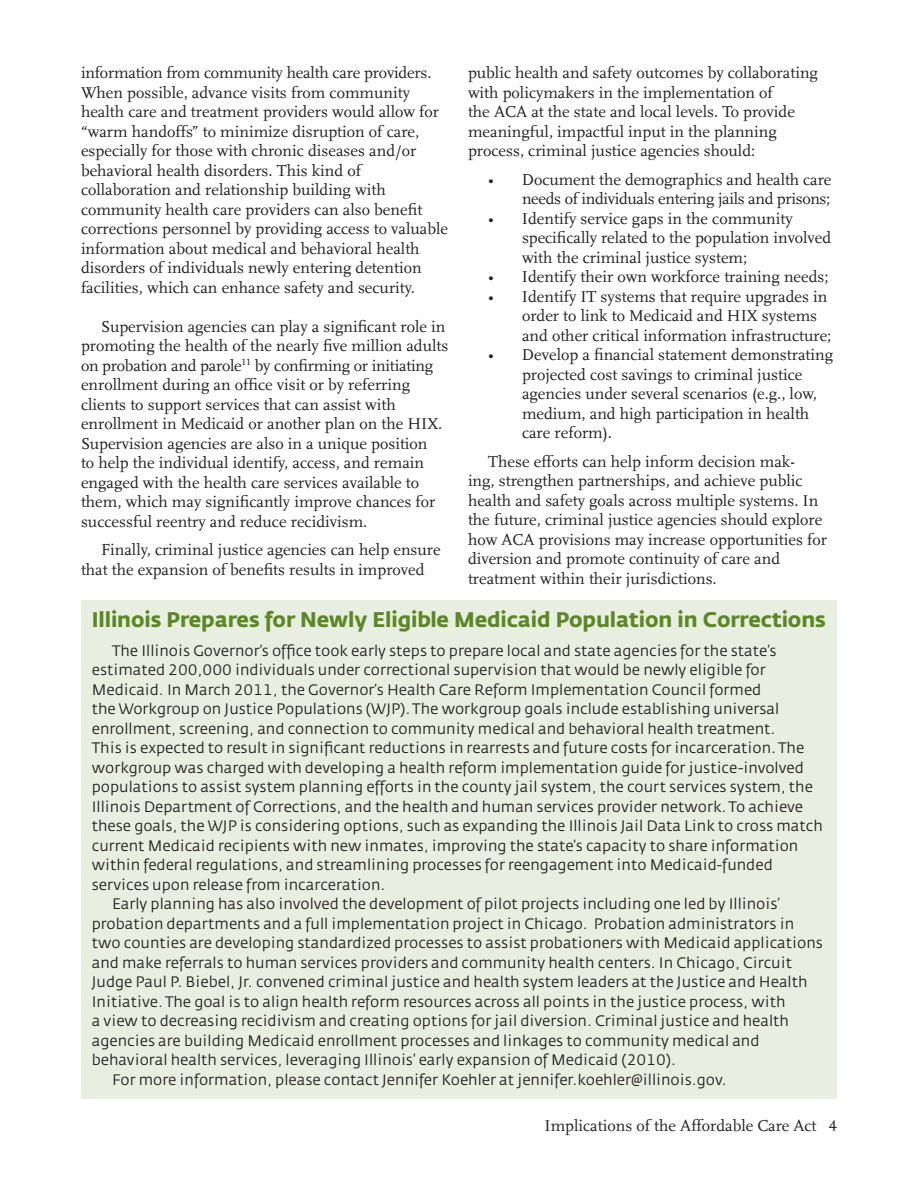
<style>
.page{position:relative;width:918px;height:1188px;background:#fff}
.page>*{position:absolute;margin:0;border:0;box-sizing:border-box;transform-origin:0 0}
.Paragraph_Style_7{font:21px "Fedra Sans Bold TF";letter-spacing:-.005em;color:#5c8727}
.body_text{font:16.5px/19.5px "Scala LF";color:#231f20}
.body_text-2{font:16.5px/19.5px "Scala LF";letter-spacing:-.02em;color:#231f20;text-align:right}
.sidebar_text{font:15px/19.5px "Fedra Sans Book TF";color:#231f20}
</style>
<div class="page">
<div style="left:81px;top:600px;width:756px;height:499px;background:#e9efe0"></div>
<p class="body_text" style="left:81px;top:63px;width:369px">information from community health care providers.<br>When possible, advance visits from community health care and treatment providers would allow for “warm handoffs” to minimize disruption of care, especially for those with chronic diseases and/or behavioral health disorders. This kind of collaboration and relationship building with community health care providers can also benefit corrections personnel by providing access to valuable information about medical and behavioral health disorders of individuals newly entering detention facilities, which can enhance safety and security.</p>
<p class="body_text" style="left:81px;top:316px;width:369px;text-indent:20px">Supervision agencies can play a significant role in promoting the health of the nearly five million adults on probation and parole<sup>11</sup> by confirming or initiating enrollment during an office visit or by referring clients to support services that can assist with enrollment in Medicaid or another plan on the HIX.<br>Supervision agencies are also in a unique position<br>to help the individual identify, access, and remain engaged with the health care services available to them, which may significantly improve chances for successful reentry and reduce recidivism.</p>
<p class="body_text" style="left:81px;top:540px;width:361px;text-indent:20px">Finally, criminal justice agencies can help ensure that the expansion of benefits results in improved</p>
<p class="body_text" style="left:468px;top:63px;width:351px">public health and safety outcomes by collaborating with policymakers in the implementation of<br>the ACA at the state and local levels. To provide meaningful, impactful input in the planning process, criminal justice agencies should:</p>
<p class="body_text-2" style="left:488px;top:169px;width:345px">• Document the demographics and health care needs of individuals entering jails and prisons;</p>
<p class="body_text" style="left:522px;top:208px;width:311px;text-indent:-34px">• Identify service gaps in the community specifically related to the population involved with the criminal justice system;</p>
<p class="body_text" style="left:488px;top:267px;width:342px">• Identify their own workforce training needs;</p>
<p class="body_text" style="left:522px;top:286px;width:311px;text-indent:-34px">• Identify IT systems that require upgrades in order to link to Medicaid and HIX systems and other critical information infrastructure;</p>
<p class="body_text" style="left:522px;top:345px;width:313px;text-indent:-34px">• Develop a financial statement demonstrating projected cost savings to criminal justice agencies under several scenarios (e.g., low, medium, and high participation in health care reform).</p>
<p class="body_text" style="left:468px;top:451px;width:361px;text-indent:20px">These efforts can help inform decision mak-<br>ing, strengthen partnerships, and achieve public health and safety goals across multiple systems. In the future, criminal justice agencies should explore how ACA provisions may increase opportunities for diversion and promote continuity of care and treatment within their jurisdictions.</p>
<p class="Paragraph_Style_7" style="left:92px;top:607px;width:736px">Illinois Prepares for Newly Eligible Medicaid Population in Corrections</p>
<p class="sidebar_text" style="left:92px;top:641px;width:733px;text-indent:20px">The Illinois Governor’s office took early steps to prepare local and state agencies for the state’s estimated 200,000 individuals under correctional supervision that would be newly eligible for Medicaid. In March 2011, the Governor’s Health Care Reform Implementation Council formed<br>the Workgroup on Justice Populations (WJP). The workgroup goals include establishing universal enrollment, screening, and connection to community medical and behavioral health treatment.<br>This is expected to result in significant reductions in rearrests and future costs for incarceration. The workgroup was charged with developing a health reform implementation guide for justice-involved populations to assist system planning efforts in the county jail system, the court services system, the Illinois Department of Corrections, and the health and human services provider network. To achieve these goals, the WJP is considering options, such as expanding the Illinois Jail Data Link to cross match current Medicaid recipients with new inmates, improving the state’s capacity to share information within federal regulations, and streamlining processes for reengagement into Medicaid-funded services upon release from incarceration.</p>
<p class="sidebar_text" style="left:92px;top:895px;width:733px;text-indent:20px">Early planning has also involved the development of pilot projects including one led by Illinois’ probation departments and a full implementation project in Chicago. Probation administrators in two counties are developing standardized processes to assist probationers with Medicaid applications and make referrals to human services providers and community health centers. In Chicago, Circuit Judge Paul P. Biebel, Jr. convened criminal justice and health system leaders at the Justice and Health Initiative. The goal is to align health reform resources across all points in the justice process, with<br>a view to decreasing recidivism and creating options for jail diversion. Criminal justice and health agencies are building Medicaid enrollment processes and linkages to community medical and behavioral health services, leveraging Illinois’ early expansion of Medicaid (2010).</p>
<p class="sidebar_text" style="left:112px;top:1070px;width:616px">For more information, please contact Jennifer Koehler at jennifer.koehler@illinois.gov.</p>
<p class="body_text" style="left:545px;top:1116px;width:294px">Implications of the Affordable Care Act 4</p>
</div>
